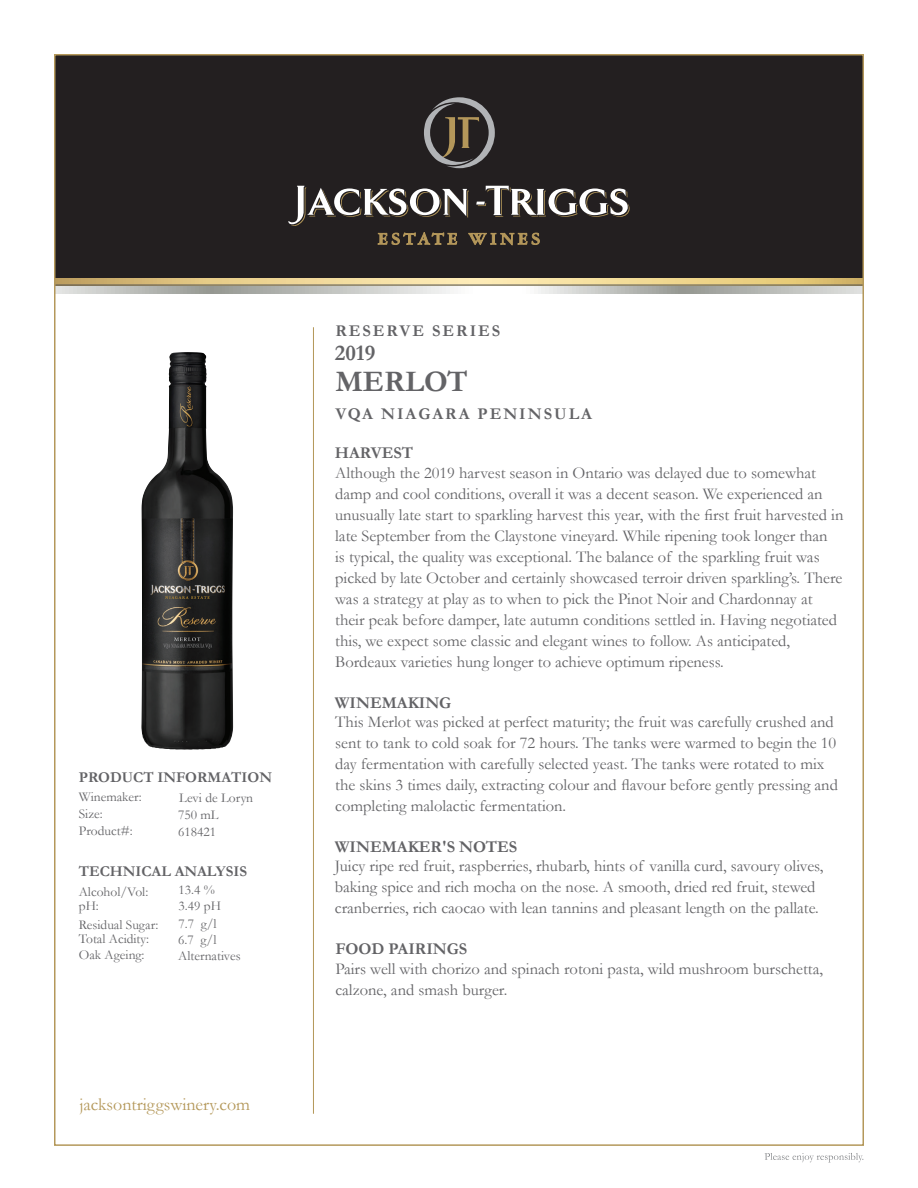
<style>
.page{position:relative;width:918px;height:1188px;background:#fff}
.page>*{position:absolute;margin:0;border:0;box-sizing:border-box;transform-origin:0 0}
.Title_3_-_HEADER_Win{font:700 30px "Garamond";color:#636366}
.Title_2_-_HEADER_Vin{font:700 22.5px "Garamond";color:#636366}
.Website{font:18px "Garamond";color:#b4985a}
.Body_Text{font:16.5px/21px "Garamond";color:#636366}
.Subtitle_for_body_te{font:700 16.5px "Garamond";color:#636366}
.Title_4_-_HEADER_VQA{font:700 16.5px "Garamond";letter-spacing:.12em;color:#636366}
.Title_1_-_HEADER_WIn{font:700 16.5px "Garamond";letter-spacing:.12em;color:#636366}
.Subtitle_for_Tech_No{font:700 15px "Garamond";color:#636366}
.Titles_Tech_Notes{font:13.5px "Garamond";color:#636366}
.Tech_Notes_Body_text{font:13.5px "Garamond";color:#636366}
</style>
<div class="page">
<div style="left:56px;top:54px;width:808px;height:230px;background:#231f20"></div>
<svg style="left:57px;top:286px;width:804px;height:7px;background:#c5c7c4"></svg>
<svg style="left:57px;top:279px;width:804px;height:6px;background:#dec78a"></svg>
<hr style="left:56px;top:285px;width:808px;height:1px;background:#4b4c4d">
<hr style="left:313px;top:327px;width:1px;height:787px;background:#b39758">
<img style="left:141px;top:353px;width:92px;height:397px">
<svg style="left:288px;top:186px;width:342px;height:60px"></svg>
<svg style="left:424px;top:97px;width:71px;height:71px"></svg>
<svg style="left:765px;top:1153px;width:98px;height:10px"></svg>
<p class="Subtitle_for_Tech_No" style="left:79px;top:769px;width:195px">PRODUCT INFORMATION</p>
<p class="Titles_Tech_Notes" style="left:79px;top:789px;width:65px">Winemaker:</p>
<p class="Titles_Tech_Notes" style="left:79px;top:805px;width:25px">Size:</p>
<p class="Titles_Tech_Notes" style="left:79px;top:822px;width:55px">Product#:</p>
<p class="Subtitle_for_Tech_No" style="left:79px;top:862px;width:170px">TECHNICAL ANALYSIS</p>
<p class="Titles_Tech_Notes" style="left:79px;top:883px;width:71px">Alcohol/Vol:</p>
<p class="Titles_Tech_Notes" style="left:79px;top:898px;width:22px">pH:</p>
<p class="Titles_Tech_Notes" style="left:79px;top:916px;width:81px">Residual Sugar:</p>
<p class="Titles_Tech_Notes" style="left:79px;top:931px;width:72px">Total Acidity:</p>
<p class="Titles_Tech_Notes" style="left:79px;top:947px;width:67px">Oak Ageing:</p>
<p class="Tech_Notes_Body_text" style="left:179px;top:790px;width:75px">Levi de Loryn</p>
<p class="Tech_Notes_Body_text" style="left:178px;top:807px;width:42px">750 mL</p>
<p class="Tech_Notes_Body_text" style="left:178px;top:823px;width:39px">618421</p>
<p class="Tech_Notes_Body_text" style="left:178px;top:882px;width:38px">13.4 %</p>
<p class="Tech_Notes_Body_text" style="left:179px;top:898px;width:44px">3.49 pH</p>
<p class="Tech_Notes_Body_text" style="left:178px;top:916px;width:40px">7.7 g/l</p>
<p class="Tech_Notes_Body_text" style="left:178px;top:931px;width:40px">6.7 g/l</p>
<p class="Tech_Notes_Body_text" style="left:178px;top:948px;width:64px">Alternatives</p>
<p class="Website" style="left:80px;top:1094px;width:172px">jacksontriggswinery.com</p>
<p class="Title_1_-_HEADER_WIn" style="left:335px;top:321px;width:166px">RESERVE SERIES</p>
<p class="Title_2_-_HEADER_Vin" style="left:335px;top:340px;width:42px">2019</p>
<p class="Title_3_-_HEADER_Win" style="left:335px;top:364px;width:134px">MERLOT</p>
<p class="Title_4_-_HEADER_VQA" style="left:335px;top:404px;width:258px">VQA NIAGARA PENINSULA</p>
<p class="Subtitle_for_body_te" style="left:335px;top:443px;width:80px">HARVEST</p>
<p class="Body_Text" style="left:335px;top:462px;width:510px">Although the 2019 harvest season in Ontario was delayed due to somewhat damp and cool conditions, overall it was a decent season. We experienced an unusually late start to sparkling harvest this year, with the first fruit harvested in late September from the Claystone vineyard. While ripening took longer than<br>is typical, the quality was exceptional. The balance of the sparkling fruit was picked by late October and certainly showcased terroir driven sparkling’s. There was a strategy at play as to when to pick the Pinot Noir and Chardonnay at their peak before damper, late autumn conditions settled in. Having negotiated this, we expect some classic and elegant wines to follow. As anticipated, Bordeaux varieties hung longer to achieve optimum ripeness.</p>
<p class="Subtitle_for_body_te" style="left:335px;top:692px;width:118px">WINEMAKING</p>
<p class="Body_Text" style="left:335px;top:711px;width:504px">This Merlot was picked at perfect maturity; the fruit was carefully crushed and sent to tank to cold soak for 72 hours. The tanks were warmed to begin the 10 day fermentation with carefully selected yeast. The tanks were rotated to mix the skins 3 times daily, extracting colour and flavour before gently pressing and completing malolactic fermentation.</p>
<p class="Subtitle_for_body_te" style="left:335px;top:837px;width:184px">WINEMAKER'S NOTES</p>
<p class="Body_Text" style="left:335px;top:855px;width:490px">Juicy ripe red fruit, raspberries, rhubarb, hints of vanilla curd, savoury olives, baking spice and rich mocha on the nose. A smooth, dried red fruit, stewed cranberries, rich caocao with lean tannins and pleasant length on the pallate.</p>
<p class="Subtitle_for_body_te" style="left:335px;top:939px;width:133px">FOOD PAIRINGS</p>
<p class="Body_Text" style="left:335px;top:958px;width:489px">Pairs well with chorizo and spinach rotoni pasta, wild mushroom burschetta, calzone, and smash burger.</p>
</div>
